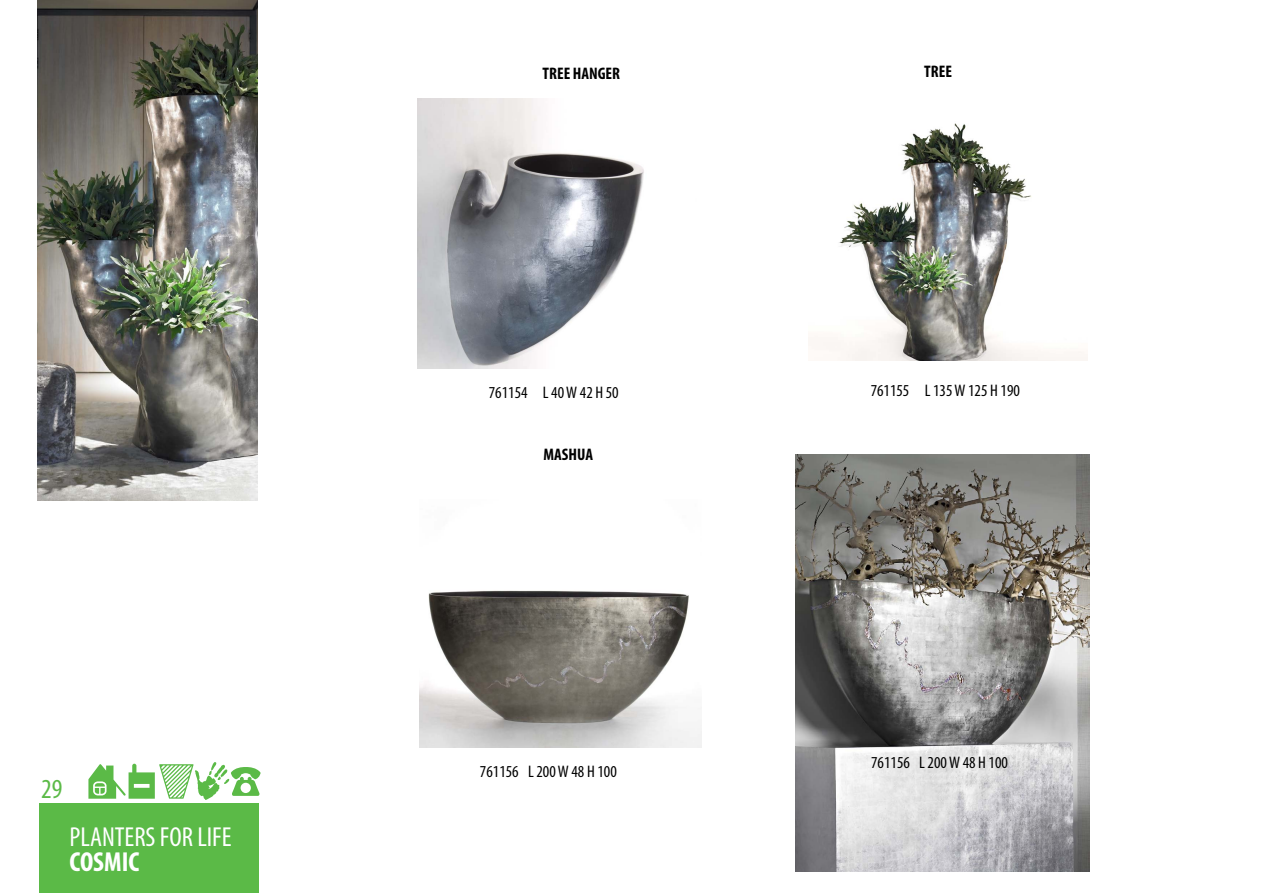
<style>
.page{position:relative;width:1263px;height:893px;background:#fff}
.page>*{position:absolute;margin:0;border:0;box-sizing:border-box;transform-origin:0 0}
.t1{font:condensed 27.6px "Myriad Pro";color:#fff}
.t2{font:700 condensed 27.6px "Myriad Pro";color:#fff}
.t3{font:condensed 27.6px "Myriad Pro";color:#5bba47}
.t4{font:condensed 16.8px "Myriad Pro";color:#000}
.t5{font:700 condensed 16.8px "Myriad Pro";color:#000}
</style>
<div class="page">
<svg style="left:88px;top:762px;width:173px;height:38px"></svg>
<div style="left:39px;top:804px;width:220px;height:89px;background:#5bba47"></div>
<img style="left:795px;top:455px;width:294px;height:417px">
<img style="left:418px;top:98px;width:226px;height:271px">
<img style="left:419px;top:590px;width:283px;height:158px">
<img style="left:808px;top:123px;width:279px;height:237px">
<img style="left:38px;top:0;width:219px;height:500px">
<h1 class="t3" style="left:41px;top:773px;width:23px">29</h1>
<h1 class="t1" style="left:69px;top:820px;width:164px">PLANTERS FOR LIFE</h1>
<h1 class="t2" style="left:69px;top:844px;width:71px">COSMIC</h1>
<p class="t5" style="left:543px;top:63px;width:79px">TREE HANGER</p>
<p class="t4" style="left:489px;top:382px;width:131px">761154 L 40 W 42 H 50</p>
<p class="t5" style="left:543px;top:443px;width:51px">MASHUA</p>
<p class="t4" style="left:480px;top:761px;width:138px">761156 L 200 W 48 H 100</p>
<p class="t5" style="left:924px;top:61px;width:29px">TREE</p>
<p class="t4" style="left:871px;top:380px;width:151px">761155 L 135 W 125 H 190</p>
<p class="t4" style="left:871px;top:752px;width:138px">761156 L 200 W 48 H 100</p>
</div>
